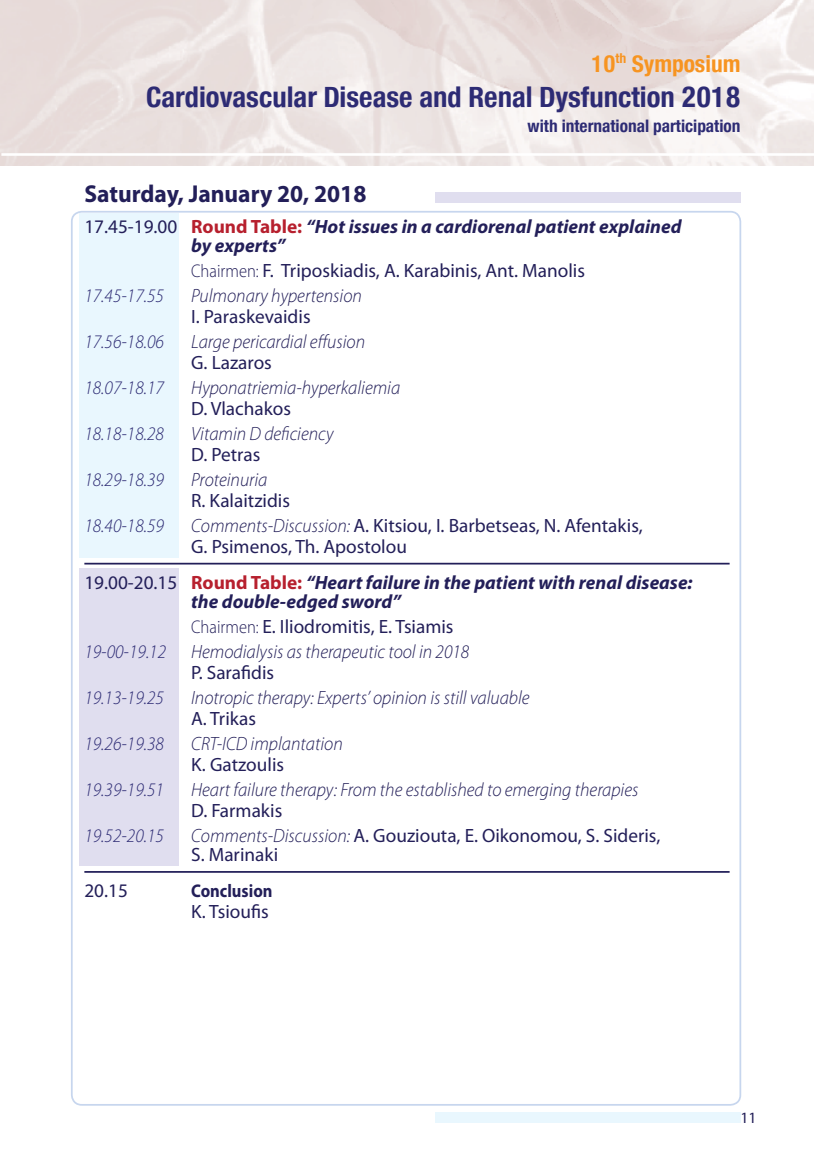
<style>
.page{position:relative;width:814px;height:1166px;background:#fff}
.page>*{position:absolute;margin:0;border:0;box-sizing:border-box;transform-origin:0 0}
.t1{font:700 condensed 30.62px "Helvetica Neue Greek";color:#2d2b74}
.t2{font:700 condensed 25.03px "Helvetica Neue Greek";color:#f79421}
.t3{font:700 24.5px "Myriad Pro";color:#231f59;scale:.96 1}
.t4{font:19.25px/21px "Myriad Pro";color:#231f59}
.t5{font:italic 300 19.25px "Myriad Pro";color:#231f59;scale:.95 1}
.t6{font:italic 700 19.25px/19.2px "Myriad Pro";color:#231f59}
.t7{font:italic 300 19.25px "Myriad Pro";color:#2d2b74;scale:.95 1}
.t8{font:700 condensed 18.55px "Helvetica Neue Greek";color:#2d2b74}
.t9{font:700 18.38px "Myriad Pro";color:#231f59;scale:.9 1}
.t10{font:15.75px "Myriad Pro";color:#231f59}
.s1{font-weight:400;font-style:normal}
.s2{font-style:normal;color:#b7202e}
.s3{font-weight:300;font-size:18.38px}
.s4{font-weight:300;font-style:italic}
</style>
<div class="page">
<div style="left:435px;top:192px;width:305px;height:10px;background:#e0deef"></div>
<div style="left:435px;top:1112px;width:305px;height:10px;background:#e9f7fe"></div>
<div style="left:80px;top:213px;width:99px;height:345px;background:#e9f7fe"></div>
<div style="left:79px;top:568px;width:100px;height:298px;background:#e0deef"></div>
<hr style="left:84px;top:563px;width:645px;height:1px;background:#231f59">
<hr style="left:84px;top:871px;width:645px;height:2px;background:#231f59">
<h2 class="t2" style="left:591px;top:50px;width:151px">10<sup>th</sup> Symposium</h2>
<h1 class="t1" style="left:146px;top:81px;width:596px">Cardiovascular Disease and Renal Dysfunction 2018</h1>
<p class="t8" style="left:527px;top:116px;width:214px">with international participation</p>
<p class="t3" style="left:84px;top:178px;width:295px">Saturday, January 20, 2018</p>
<p class="t6" style="left:191px;top:216px;width:492px;text-indent:-107px"><span class="s1">17.45-19.00</span> <span class="s2">Round Table:</span> “Hot issues in a cardiorenal patient explained by experts”</p>
<p class="t4" style="left:191px;top:260px;width:395px"><span class="s3">Chairmen:</span> F. Triposkiadis, A. Karabinis, Ant. Manolis</p>
<p class="t7" style="left:84px;top:284px;width:85px">17.45-17.55</p>
<p class="t5" style="left:191px;top:284px;width:181px">Pulmonary hypertension</p>
<p class="t4" style="left:191px;top:306px;width:121px">I. Paraskevaidis</p>
<p class="t7" style="left:84px;top:330px;width:85px">17.56-18.06</p>
<p class="t5" style="left:191px;top:330px;width:185px">Large pericardial effusion</p>
<p class="t4" style="left:191px;top:352px;width:82px">G. Lazaros</p>
<p class="t7" style="left:84px;top:376px;width:85px">18.07-18.17</p>
<p class="t5" style="left:191px;top:376px;width:221px">Hyponatriemia-hyperkaliemia</p>
<p class="t4" style="left:191px;top:398px;width:101px">D. Vlachakos</p>
<p class="t7" style="left:84px;top:422px;width:85px">18.18-18.28</p>
<p class="t5" style="left:191px;top:422px;width:151px">Vitamin D deficiency</p>
<p class="t4" style="left:191px;top:444px;width:71px">D. Petras</p>
<p class="t7" style="left:84px;top:468px;width:85px">18.29-18.39</p>
<p class="t5" style="left:191px;top:468px;width:82px">Proteinuria</p>
<p class="t4" style="left:191px;top:490px;width:100px">R. Kalaitzidis</p>
<p class="t7" style="left:84px;top:514px;width:85px">18.40-18.59</p>
<p class="t4" style="left:191px;top:514px;width:453px"><span class="s4">Comments-Discussion:</span> A. Kitsiou, I. Barbetseas, N. Afentakis,<br>G. Psimenos, Th. Apostolou</p>
<p class="t6" style="left:191px;top:572px;width:503px;text-indent:-107px"><span class="s1">19.00-20.15</span> <span class="s2">Round Table:</span> “Heart failure in the patient with renal disease: the double-edged sword”</p>
<p class="t4" style="left:191px;top:616px;width:264px"><span class="s3">Chairmen:</span> E. Iliodromitis, E. Tsiamis</p>
<p class="t7" style="left:84px;top:640px;width:88px">19-00-19.12</p>
<p class="t5" style="left:191px;top:640px;width:294px">Hemodialysis as therapeutic tool in 2018</p>
<p class="t4" style="left:191px;top:662px;width:84px">P. Sarafidis</p>
<p class="t7" style="left:84px;top:686px;width:85px">19.13-19.25</p>
<p class="t5" style="left:191px;top:686px;width:358px">Inotropic therapy: Experts’ opinion is still valuable</p>
<p class="t4" style="left:191px;top:708px;width:66px">A. Trikas</p>
<p class="t7" style="left:84px;top:732px;width:85px">19.26-19.38</p>
<p class="t5" style="left:191px;top:732px;width:161px">CRT-ICD implantation</p>
<p class="t4" style="left:191px;top:753px;width:94px">K. Gatzoulis</p>
<p class="t7" style="left:84px;top:778px;width:85px">19.39-19.51</p>
<p class="t5" style="left:191px;top:778px;width:472px">Heart failure therapy: From the established to emerging therapies</p>
<p class="t4" style="left:191px;top:799px;width:93px">D. Farmakis</p>
<p class="t7" style="left:84px;top:824px;width:85px">19.52-20.15</p>
<p class="t4" style="left:191px;top:825px;width:470px;line-height:19.2px"><span class="s4">Comments-Discussion:</span> A. Gouziouta, E. Oikonomou, S. Sideris,<br>S. Marinaki</p>
<p class="t4" style="left:84px;top:880px;width:45px">20.15</p>
<p class="t9" style="left:191px;top:879px;width:92px">Conclusion</p>
<p class="t4" style="left:191px;top:901px;width:79px">K. Tsioufis</p>
<p class="t10" style="left:740px;top:1107px;width:18px">11</p>
</div>
